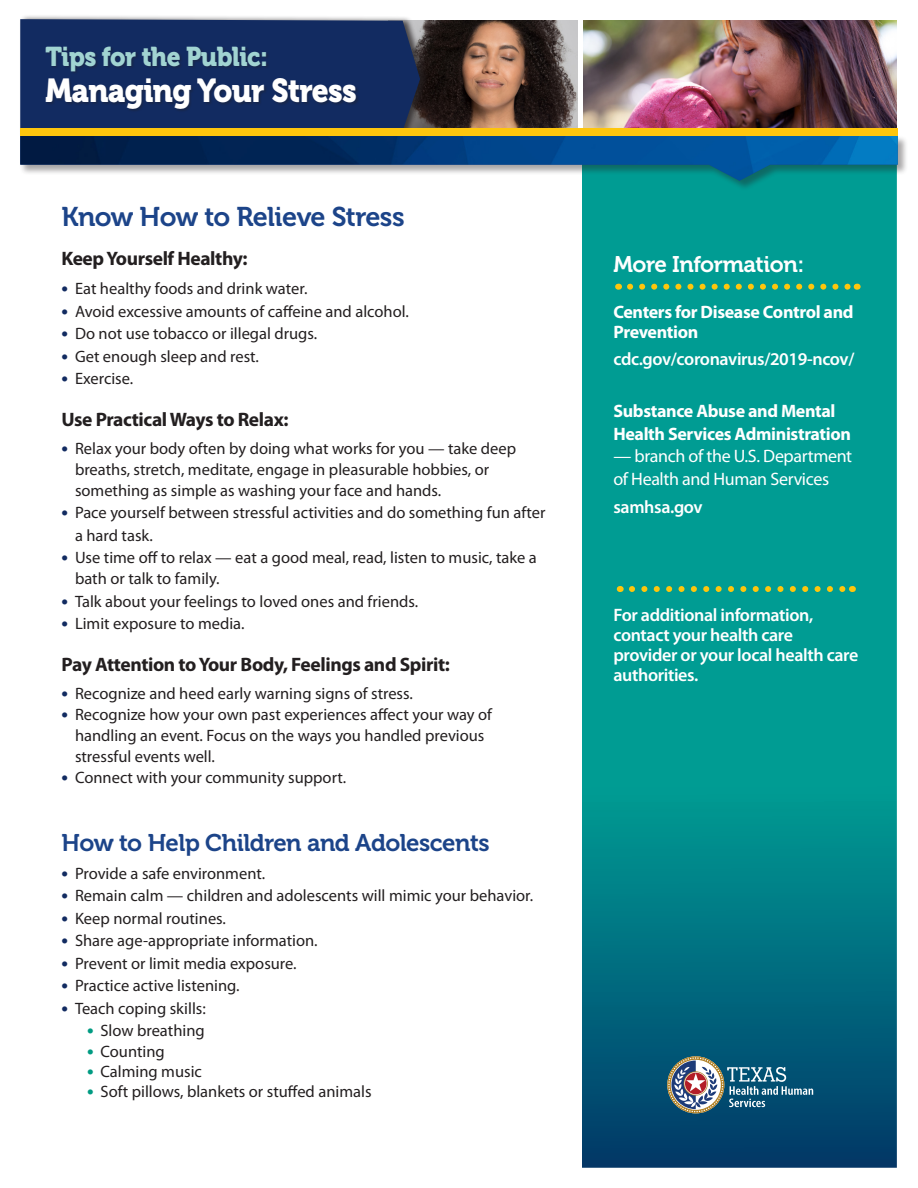
<style>
.page{position:relative;width:918px;height:1188px;background:#fff}
.page>*{position:absolute;margin:0;border:0;box-sizing:border-box;transform-origin:0 0}
.t1{font:33px "Museo 900";letter-spacing:-.02em;color:#fff;scale:.91 1}
.t2{font:27px "Museo 700";letter-spacing:-.02em;color:#1c4489}
.t3{font:27px "Museo 900";letter-spacing:-.02em;color:#a1d4d2;scale:.91 1}
.t4{font:24px "Museo 700";letter-spacing:-.02em;color:#1c4489}
.H2_white_copy{font:22.5px "Museo 700";letter-spacing:-.02em;color:#fff}
.Content_bold{font:700 19.5px "Myriad Pro";letter-spacing:-.02em;color:#231f20}
.Content_semi_bold_wh{font:600 18px/20.2px "Myriad Pro";letter-spacing:-.02em;color:#fff}
.Content_bold_white{font:700 18px/20.2px "Myriad Pro";letter-spacing:-.02em;color:#fff}
.Content_bold_white-2{font:18px/22.5px "Myriad Pro";letter-spacing:-.02em;color:#fff}
.t5{font:16.5px/21px "Myriad Pro";color:#231f20}
.s1{font-weight:700;font-size:19.5px;color:#122b61}
.s2{font-weight:700;font-size:19.5px;color:#009b82}
</style>
<div class="page">
<img style="left:430px;top:20px;width:147px;height:109px">
<img style="left:583px;top:20px;width:313px;height:109px">
<svg style="left:582px;top:191px;width:315px;height:977px;background:#008a8b"></svg>
<div style="left:19px;top:14px;width:411px;height:129px;background:#231f20;opacity:.75"></div>
<svg style="left:20px;top:19px;width:400px;height:110px;background:#1c3261"></svg>
<div style="left:46px;top:47px;width:314px;height:66px;background:#231f20;opacity:.33"></div>
<svg style="left:630px;top:284px;width:221px;height:6px"></svg>
<svg style="left:632px;top:586px;width:214px;height:6px"></svg>
<svg style="left:667px;top:1056px;width:146px;height:57px;background:#497388"></svg>
<div style="left:20px;top:135px;width:888px;height:56px;background:#231f20;opacity:.4"></div>
<img style="left:20px;top:136px;width:878px;height:45px">
<div style="left:20px;top:129px;width:878px;height:7px;background:#fec60d"></div>
<p class="t3" style="left:45px;top:41px;width:246px">Tips for the Public:</p>
<p class="t1" style="left:45px;top:72px;width:344px">Managing Your Stress</p>
<h2 class="t2" style="left:62px;top:202px;width:345px">Know How to Relieve Stress</h2>
<p class="Content_bold" style="left:62px;top:246px;width:188px">Keep Yourself Healthy:</p>
<p class="t5" style="left:62px;top:278px;width:247px"><span class="s1">•</span> Eat healthy foods and drink water.</p>
<p class="t5" style="left:62px;top:300px;width:349px"><span class="s1">•</span> Avoid excessive amounts of caffeine and alcohol.</p>
<p class="t5" style="left:62px;top:323px;width:257px"><span class="s1">•</span> Do not use tobacco or illegal drugs.</p>
<p class="t5" style="left:62px;top:345px;width:199px"><span class="s1">•</span> Get enough sleep and rest.</p>
<p class="t5" style="left:62px;top:368px;width:73px"><span class="s1">•</span> Exercise.</p>
<p class="Content_bold" style="left:62px;top:407px;width:229px">Use Practical Ways to Relax:</p>
<p class="t5" style="left:75px;top:437px;width:443px;text-indent:-14px"><span class="s1">•</span> Relax your body often by doing what works for you — take deep breaths, stretch, meditate, engage in pleasurable hobbies, or something as simple as washing your face and hands.</p>
<p class="t5" style="left:75px;top:501px;width:472px;line-height:22.5px;text-indent:-14px"><span class="s1">•</span> Pace yourself between stressful activities and do something fun after a hard task.</p>
<p class="t5" style="left:75px;top:547px;width:463px;text-indent:-14px"><span class="s1">•</span> Use time off to relax — eat a good meal, read, listen to music, take a bath or talk to family.</p>
<p class="t5" style="left:62px;top:590px;width:358px"><span class="s1">•</span> Talk about your feelings to loved ones and friends.</p>
<p class="t5" style="left:62px;top:613px;width:185px"><span class="s1">•</span> Limit exposure to media.</p>
<p class="Content_bold" style="left:62px;top:652px;width:390px">Pay Attention to Your Body, Feelings and Spirit:</p>
<p class="t5" style="left:62px;top:682px;width:353px"><span class="s1">•</span> Recognize and heed early warning signs of stress.</p>
<p class="t5" style="left:75px;top:703px;width:419px;text-indent:-14px"><span class="s1">•</span> Recognize how your own past experiences affect your way of handling an event. Focus on the ways you handled previous stressful events well.</p>
<p class="t5" style="left:62px;top:766px;width:286px"><span class="s1">•</span> Connect with your community support.</p>
<h2 class="t4" style="left:62px;top:829px;width:430px">How to Help Children and Adolescents</h2>
<p class="t5" style="left:62px;top:863px;width:205px"><span class="s1">•</span> Provide a safe environment.</p>
<p class="t5" style="left:62px;top:885px;width:473px"><span class="s1">•</span> Remain calm — children and adolescents will mimic your behavior.</p>
<p class="t5" style="left:62px;top:908px;width:166px"><span class="s1">•</span> Keep normal routines.</p>
<p class="t5" style="left:62px;top:930px;width:258px"><span class="s1">•</span> Share age-appropriate information.</p>
<p class="t5" style="left:62px;top:953px;width:237px"><span class="s1">•</span> Prevent or limit media exposure.</p>
<p class="t5" style="left:62px;top:975px;width:180px"><span class="s1">•</span> Practice active listening.</p>
<p class="t5" style="left:62px;top:998px;width:146px"><span class="s1">•</span> Teach coping skills:</p>
<p class="t5" style="left:87px;top:1020px;width:119px"><span class="s2">•</span> Slow breathing</p>
<p class="t5" style="left:87px;top:1040px;width:79px"><span class="s2">•</span> Counting</p>
<p class="t5" style="left:87px;top:1061px;width:116px"><span class="s2">•</span> Calming music</p>
<p class="t5" style="left:87px;top:1081px;width:286px"><span class="s2">•</span> Soft pillows, blankets or stuffed animals</p>
<p class="H2_white_copy" style="left:613px;top:252px;width:192px">More Information:</p>
<p class="Content_bold_white" style="left:613px;top:301px;width:242px">Centers for Disease Control and<br>Prevention</p>
<p class="Content_semi_bold_wh" style="left:613px;top:348px;width:243px">cdc.gov/coronavirus/2019-ncov/</p>
<p class="Content_bold_white" style="left:613px;top:399px;width:239px;line-height:22.5px">Substance Abuse and Mental<br>Health Services Administration</p>
<p class="Content_bold_white-2" style="left:613px;top:445px;width:240px">— branch of the U.S. Department of Health and Human Services</p>
<p class="Content_semi_bold_wh" style="left:613px;top:496px;width:91px">samhsa.gov</p>
<p class="Content_semi_bold_wh" style="left:613px;top:604px;width:246px">For additional information, contact your health care provider or your local health care authorities.</p>
</div>
